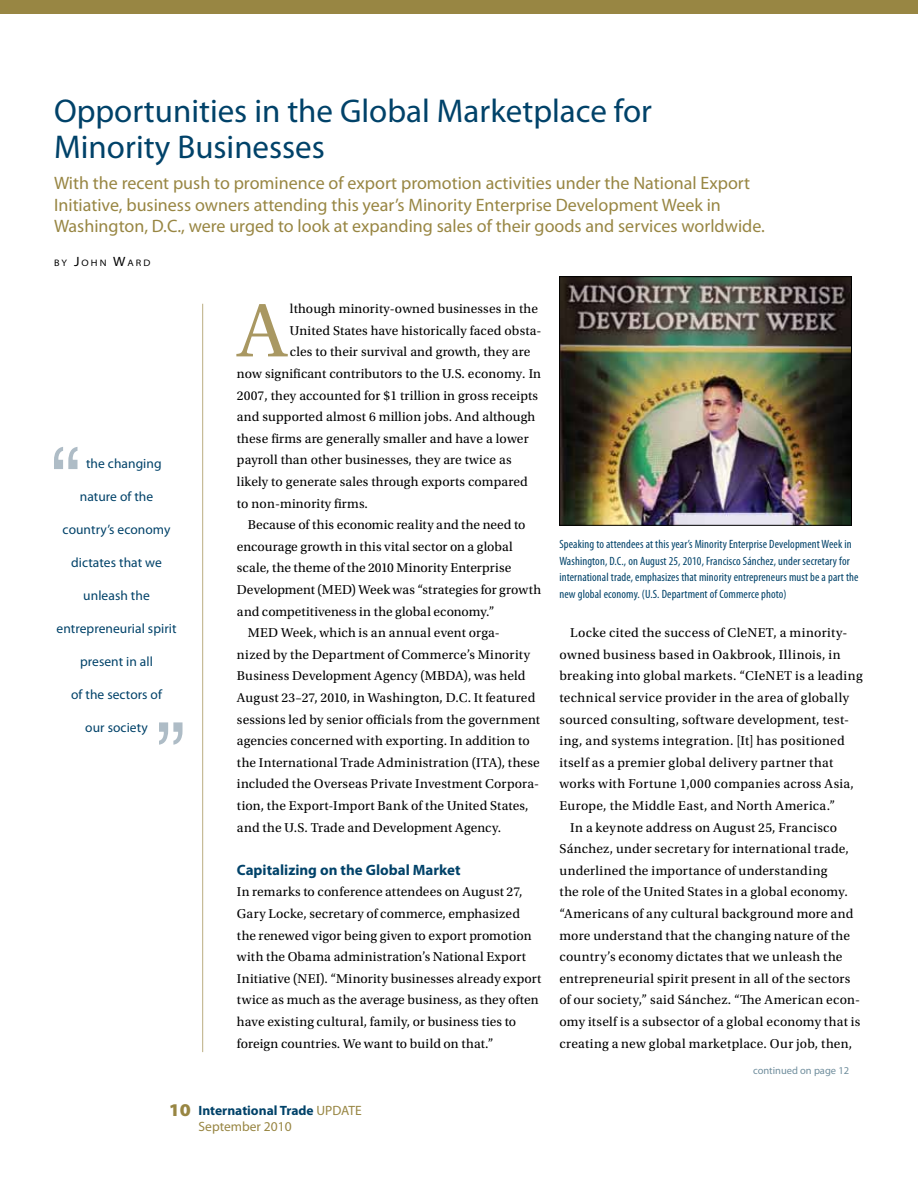
<style>
.page{position:relative;width:918px;height:1188px;background:#fff}
.page>*{position:absolute;margin:0;border:0;box-sizing:border-box;transform-origin:0 0}
.t1{font:79.65px "Utopia Std";color:#a99862}
.t2{font:33px/36px "Myriad Pro";color:#004269}
.t3{font:18px/21.6px "Myriad Pro";color:#988643}
.t4{font:900 semi-expanded 18px "Myriad Pro";color:#988643}
.t5{font:700 15px "Myriad Pro";color:#004269}
.t6{font:13.5px/21.6px "Utopia Std";letter-spacing:.01em;color:#000}
.t7{font:13.5px "Myriad Pro";letter-spacing:.005em;color:#004269}
.t8{font:13.5px/16.2px "Myriad Pro";color:#988643}
.t9{font:condensed 12px/16.5px "Myriad Pro";letter-spacing:.01em;color:#004269}
.t10{font:10.5px "Myriad Pro";color:#708e9d}
.t11{font:semi-expanded 9.45px "Myriad Pro";letter-spacing:.215em;color:#000}
.s1{font-size:13.5px}
.s2{font-weight:700;color:#004269}
</style>
<div class="page">
<hr style="left:202px;top:304px;width:1px;height:748px;background:#bbad81">
<img style="left:561px;top:279px;width:289px;height:244px">
<div style="left:559px;top:277px;width:293px;height:248px;border:1px solid #000"></div>
<div style="left:0;top:0;width:918px;height:14px;background:#988643"></div>
<svg style="left:54px;top:447px;width:23px;height:22px"></svg>
<svg style="left:159px;top:722px;width:24px;height:23px"></svg>
<h2 class="t2" style="left:54px;top:94px;width:600px">Opportunities in the Global Marketplace for<br>Minority Businesses</h2>
<p class="t3" style="left:54px;top:173px;width:712px">With the recent push to prominence of export promotion activities under the National Export<br>Initiative, business owners attending this year’s Minority Enterprise Development Week in<br>Washington, D.C., were urged to look at expanding sales of their goods and services worldwide.</p>
<p class="t11" style="left:54px;top:257px;width:98px">BY <span class="s1">J</span>OHN <span class="s1">W</span>ARD</p>
<p class="t7" style="left:86px;top:456px;width:77px">the changing</p>
<p class="t7" style="left:80px;top:489px;width:75px">nature of the</p>
<p class="t7" style="left:63px;top:522px;width:109px">country’s economy</p>
<p class="t7" style="left:71px;top:555px;width:92px">dictates that we</p>
<p class="t7" style="left:83px;top:588px;width:68px">unleash the</p>
<p class="t7" style="left:57px;top:621px;width:122px">entrepreneurial spirit</p>
<p class="t7" style="left:80px;top:654px;width:74px">present in all</p>
<p class="t7" style="left:71px;top:687px;width:92px">of the sectors of</p>
<p class="t7" style="left:85px;top:720px;width:64px">our society</p>
<h1 class="t1" style="left:237px;top:288px;width:52px">A</h1>
<p class="t6" style="left:290px;top:298px;width:250px">lthough minority-owned businesses in the</p>
<p class="t6" style="left:290px;top:320px;width:253px">United States have historically faced obsta-</p>
<p class="t6" style="left:290px;top:341px;width:242px">cles to their survival and growth, they are</p>
<p class="t6" style="left:237px;top:363px;width:306px">now significant contributors to the U.S. economy. In</p>
<p class="t6" style="left:237px;top:385px;width:303px">2007, they accounted for $1 trillion in gross receipts</p>
<p class="t6" style="left:237px;top:406px;width:300px">and supported almost 6 million jobs. And although</p>
<p class="t6" style="left:237px;top:428px;width:293px">these firms are generally smaller and have a lower</p>
<p class="t6" style="left:237px;top:449px;width:276px">payroll than other businesses, they are twice as</p>
<p class="t6" style="left:237px;top:471px;width:292px">likely to generate sales through exports compared</p>
<p class="t6" style="left:237px;top:493px;width:132px">to non-minority firms.</p>
<p class="t6" style="left:248px;top:514px;width:279px">Because of this economic reality and the need to</p>
<p class="t6" style="left:237px;top:536px;width:277px">encourage growth in this vital sector on a global</p>
<p class="t6" style="left:237px;top:557px;width:276px">scale, the theme of the 2010 Minority Enterprise</p>
<p class="t6" style="left:237px;top:579px;width:306px">Development (MED) Week was “strategies for growth</p>
<p class="t6" style="left:237px;top:601px;width:259px">and competitiveness in the global economy.”</p>
<p class="t6" style="left:248px;top:622px;width:254px">MED Week, which is an annual event orga-</p>
<p class="t6" style="left:237px;top:644px;width:295px">nized by the Department of Commerce’s Minority</p>
<p class="t6" style="left:237px;top:665px;width:290px">Business Development Agency (MBDA), was held</p>
<p class="t6" style="left:237px;top:687px;width:300px">August 23–27, 2010, in Washington, D.C. It featured</p>
<p class="t6" style="left:237px;top:709px;width:305px">sessions led by senior officials from the government</p>
<p class="t6" style="left:237px;top:730px;width:294px">agencies concerned with exporting. In addition to</p>
<p class="t6" style="left:237px;top:752px;width:304px">the International Trade Administration (ITA), these</p>
<p class="t6" style="left:237px;top:773px;width:304px">included the Overseas Private Investment Corpora-</p>
<p class="t6" style="left:237px;top:795px;width:293px">tion, the Export-Import Bank of the United States,</p>
<p class="t6" style="left:237px;top:817px;width:266px">and the U.S. Trade and Development Agency.</p>
<p class="t5" style="left:237px;top:861px;width:225px">Capitalizing on the Global Market</p>
<p class="t6" style="left:237px;top:881px;width:306px">In remarks to conference attendees on August 27, Gary Locke, secretary of commerce, emphasized the renewed vigor being given to export promotion with the Obama administration’s National Export Initiative (NEI). “Minority businesses already export twice as much as the average business, as they often have existing cultural, family, or business ties to foreign countries. We want to build on that.”</p>
<h3 class="t4" style="left:169px;top:1099px;width:24px">10</h3>
<p class="t8" style="left:199px;top:1103px;width:165px"><span class="s2">International Trade</span> UPDATE<br>September 2010</p>
<p class="t9" style="left:559px;top:536px;width:301px">Speaking to attendees at this year’s Minority Enterprise Development Week in Washington, D.C., on August 25, 2010, Francisco Sánchez, under secretary for international trade, emphasizes that minority entrepreneurs must be a part the new global economy. (U.S. Department of Commerce photo)</p>
<p class="t6" style="left:570px;top:622px;width:279px">Locke cited the success of CleNET, a minority-</p>
<p class="t6" style="left:559px;top:644px;width:283px">owned business based in Oakbrook, Illinois, in</p>
<p class="t6" style="left:559px;top:665px;width:305px">breaking into global markets. “CIeNET is a leading</p>
<p class="t6" style="left:559px;top:687px;width:291px">technical service provider in the area of globally</p>
<p class="t6" style="left:559px;top:709px;width:291px">sourced consulting, software development, test-</p>
<p class="t6" style="left:559px;top:730px;width:287px">ing, and systems integration. [It] has positioned</p>
<p class="t6" style="left:559px;top:752px;width:275px">itself as a premier global delivery partner that</p>
<p class="t6" style="left:559px;top:773px;width:296px">works with Fortune 1,000 companies across Asia,</p>
<p class="t6" style="left:559px;top:795px;width:277px">Europe, the Middle East, and North America.”</p>
<p class="t6" style="left:570px;top:817px;width:268px">In a keynote address on August 25, Francisco</p>
<p class="t6" style="left:559px;top:838px;width:291px">Sánchez, under secretary for international trade,</p>
<p class="t6" style="left:559px;top:860px;width:269px">underlined the importance of understanding</p>
<p class="t6" style="left:559px;top:881px;width:290px">the role of the United States in a global economy.</p>
<p class="t6" style="left:559px;top:903px;width:296px">“Americans of any cultural background more and</p>
<p class="t6" style="left:559px;top:925px;width:292px">more understand that the changing nature of the</p>
<p class="t6" style="left:559px;top:946px;width:285px">country’s economy dictates that we unleash the</p>
<p class="t6" style="left:559px;top:968px;width:292px">entrepreneurial spirit present in all of the sectors</p>
<p class="t6" style="left:559px;top:989px;width:302px">of our society,” said Sánchez. “The American econ-</p>
<p class="t6" style="left:559px;top:1011px;width:302px">omy itself is a subsector of a global economy that is</p>
<p class="t6" style="left:559px;top:1033px;width:294px">creating a new global marketplace. Our job, then,</p>
<p class="t10" style="left:753px;top:1065px;width:98px">continued on page 12</p>
</div>
